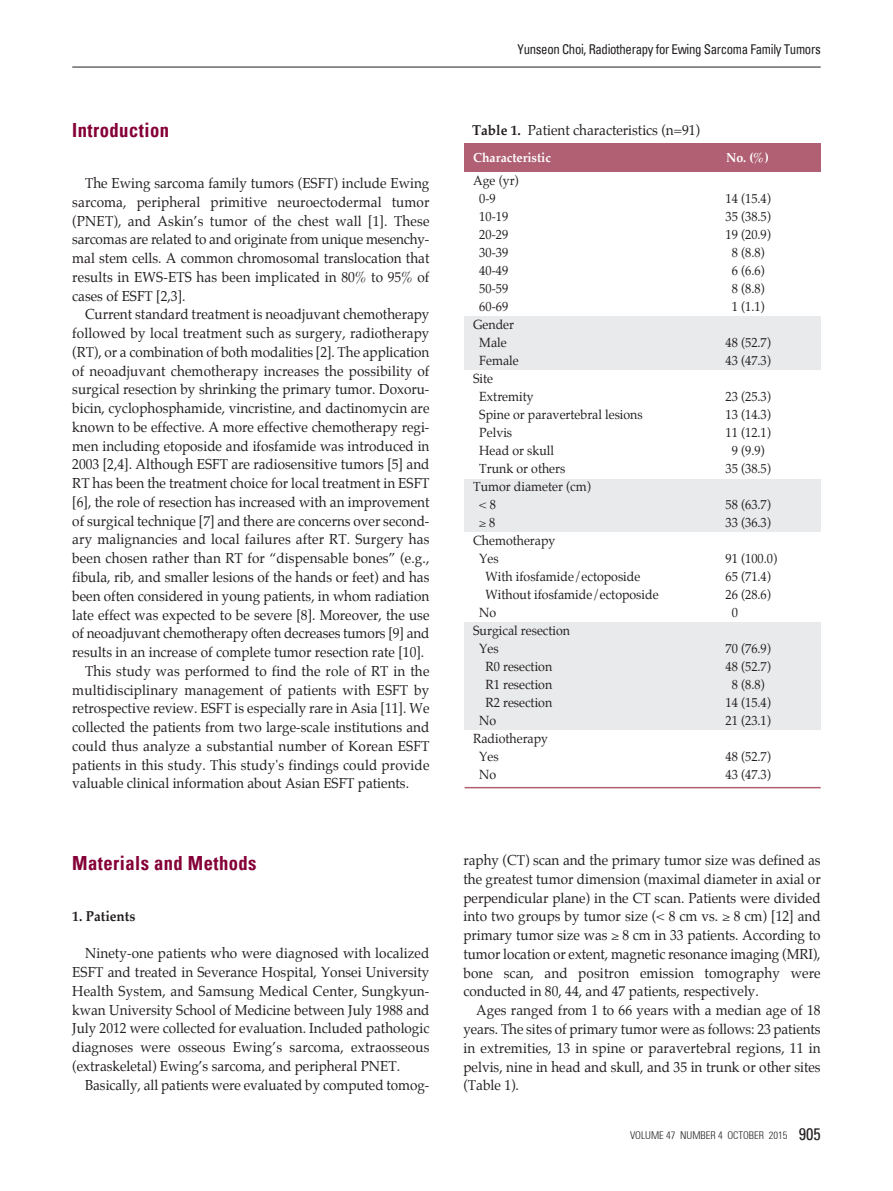
<style>
.page{position:relative;width:893px;height:1191px;background:#fff}
.page>*{position:absolute;margin:0;border:0;box-sizing:border-box;transform-origin:0 0}
.t1{font:700 condensed 19.5px "Univers";letter-spacing:.025em;color:#840037;scale:.95 1}
.t2{font:14.25px/18.8px "Palatino";color:#231f20;text-align:justify;scale:.95 1}
.t3{font:700 14.25px "Palatino";color:#231f20;scale:.95 1}
.t4{font:condensed 13.5px "Univers";letter-spacing:-.025em;color:#231f20;scale:.95 1}
.t5{font:13.05px/18px "Palatino";color:#231f20;scale:.95 1}
.t6{font:700 13.05px "Palatino";color:#fff;scale:.95 1}
.t7{font:300 condensed 10.5px "Univers";color:#231f20}
.s1{font-weight:700}
.s2{color:#fff}
.s3{font-weight:400;font-size:16.5px}
</style>
<div class="page">
<hr style="left:72px;top:67px;width:749px;height:1px;background:#231f20">
<div style="left:465px;top:144px;width:356px;height:28px;background:#b06072"></div>
<div style="left:465px;top:316px;width:356px;height:54px;background:#e9eaeb"></div>
<div style="left:465px;top:479px;width:356px;height:52px;background:#e9eaeb"></div>
<div style="left:465px;top:622px;width:356px;height:108px;background:#e9eaeb"></div>
<hr style="left:465px;top:787px;width:356px;height:1px;background:#b06072">
<h1 class="t1" style="left:72px;top:118px;width:103px">Introduction</h1>
<p class="t2" style="left:72px;top:175px;width:377px;text-indent:13px">The Ewing sarcoma family tumors (ESFT) include Ewing sarcoma, peripheral primitive neuroectodermal tumor (PNET), and Askin’s tumor of the chest wall [1]. These sarcomas are related to and originate from unique mesenchy&shy;mal stem cells. A common chromosomal translocation that results in EWS-ETS has been implicated in 80% to 95% of cases of ESFT [2,3].</p>
<p class="t2" style="left:85px;top:306px;width:364px">Current standard treatment is neoadjuvant chemotherapy</p>
<p class="t2" style="left:72px;top:325px;width:377px">followed by local treatment such as surgery, radiotherapy</p>
<p class="t2" style="left:72px;top:344px;width:377px">(RT), or a combination of both modalities [2]. The application</p>
<p class="t2" style="left:72px;top:362px;width:377px">of neoadjuvant chemotherapy increases the possibility of</p>
<p class="t2" style="left:72px;top:381px;width:377px">surgical resection by shrinking the primary tumor. Doxoru-</p>
<p class="t2" style="left:72px;top:400px;width:377px">bicin, cyclophosphamide, vincristine, and dactinomycin are</p>
<p class="t2" style="left:72px;top:419px;width:377px">known to be effective. A more effective chemotherapy regi-</p>
<p class="t2" style="left:72px;top:437px;width:377px">men including etoposide and ifosfamide was introduced in</p>
<p class="t2" style="left:72px;top:456px;width:377px">2003 [2,4]. Although ESFT are radiosensitive tumors [5] and</p>
<p class="t2" style="left:72px;top:475px;width:377px">RT has been the treatment choice for local treatment in ESFT</p>
<p class="t2" style="left:72px;top:494px;width:377px">[6], the role of resection has increased with an improvement</p>
<p class="t2" style="left:72px;top:512px;width:377px">of surgical technique [7] and there are concerns over second-</p>
<p class="t2" style="left:72px;top:531px;width:377px">ary malignancies and local failures after RT. Surgery has</p>
<p class="t2" style="left:72px;top:550px;width:377px">been chosen rather than RT for “dispensable bones” (e.g.,</p>
<p class="t2" style="left:72px;top:569px;width:377px">fibula, rib, and smaller lesions of the hands or feet) and has</p>
<p class="t2" style="left:72px;top:587px;width:377px">been often considered in young patients, in whom radiation</p>
<p class="t2" style="left:72px;top:606px;width:377px">late effect was expected to be severe [8]. Moreover, the use</p>
<p class="t2" style="left:72px;top:625px;width:377px">of neoadjuvant chemotherapy often decreases tumors [9] and</p>
<p class="t2" style="left:72px;top:644px;width:372px">results in an increase of complete tumor resection rate [10].</p>
<p class="t2" style="left:85px;top:662px;width:364px">This study was performed to find the role of RT in the</p>
<p class="t2" style="left:72px;top:681px;width:377px">multidisciplinary management of patients with ESFT by</p>
<p class="t2" style="left:72px;top:700px;width:377px">retrospective review. ESFT is especially rare in Asia [11]. We</p>
<p class="t2" style="left:72px;top:719px;width:377px">collected the patients from two large-scale institutions and</p>
<p class="t2" style="left:72px;top:737px;width:377px">could thus analyze a substantial number of Korean ESFT</p>
<p class="t2" style="left:72px;top:756px;width:377px">patients in this study. This study's findings could provide</p>
<p class="t2" style="left:72px;top:775px;width:356px">valuable clinical information about Asian ESFT patients.</p>
<h1 class="t1" style="left:72px;top:851px;width:195px">Materials and Methods</h1>
<p class="t3" style="left:72px;top:909px;width:68px">1. Patients</p>
<p class="t2" style="left:72px;top:945px;width:378px;text-indent:13px">Ninety-one patients who were diagnosed with localized ESFT and treated in Severance Hospital, Yonsei University Health System, and Samsung Medical Center, Sungkyun&shy;kwan University School of Medicine between July 1988 and July 2012 were collected for evaluation. Included pathologic diagnoses were osseous Ewing’s sarcoma, extraosseous (extraskeletal) Ewing’s sarcoma, and peripheral PNET.</p>
<p class="t2" style="left:85px;top:1076px;width:364px">Basically, all patients were evaluated by computed tomog-</p>
<p class="t4" style="left:518px;top:41px;width:320px">Yunseon Choi, Radiotherapy for Ewing Sarcoma Family Tumors</p>
<p class="t2" style="left:472px;top:122px;width:241px"><span class="s1">Table 1.</span> Patient characteristics (n=91)</p>
<p class="t6" style="left:473px;top:152px;width:83px">Characteristic</p>
<p class="t6" style="left:726px;top:152px;width:46px">No. (%)</p>
<p class="t5" style="left:479px;top:172px;width:43px;text-indent:-6px">Age (yr)<br>0-9</p>
<p class="t5" style="left:725px;top:190px;width:49px">14 (15.4)</p>
<p class="t5" style="left:479px;top:208px;width:32px">10-19</p>
<p class="t5" style="left:725px;top:208px;width:49px">35 (38.5)</p>
<p class="t5" style="left:479px;top:226px;width:32px">20-29</p>
<p class="t5" style="left:725px;top:226px;width:49px">19 (20.9)</p>
<p class="t5" style="left:479px;top:244px;width:32px">30-39</p>
<p class="t5" style="left:732px;top:244px;width:36px">8 (8.8)</p>
<p class="t5" style="left:479px;top:262px;width:32px">40-49</p>
<p class="t5" style="left:732px;top:262px;width:36px">6 (6.6)</p>
<p class="t5" style="left:479px;top:280px;width:32px">50-59</p>
<p class="t5" style="left:732px;top:280px;width:36px">8 (8.8)</p>
<p class="t5" style="left:479px;top:298px;width:32px">60-69</p>
<p class="t5" style="left:732px;top:298px;width:36px">1 (1.1)</p>
<p class="t5" style="left:473px;top:316px;width:45px;text-align:center">Gender<br>Male</p>
<p class="t5" style="left:725px;top:334px;width:49px">48 (52.7)</p>
<p class="t5" style="left:479px;top:352px;width:43px">Female</p>
<p class="t5" style="left:725px;top:352px;width:49px">43 (47.3)</p>
<p class="t5" style="left:479px;top:370px;width:59px;text-indent:-6px">Site<br>Extremity</p>
<p class="t5" style="left:725px;top:388px;width:49px">23 (25.3)</p>
<p class="t5" style="left:479px;top:406px;width:174px">Spine or paravertebral lesions</p>
<p class="t5" style="left:725px;top:406px;width:49px">13 (14.3)</p>
<p class="t5" style="left:479px;top:424px;width:36px">Pelvis</p>
<p class="t5" style="left:725px;top:424px;width:49px">11 (12.1)</p>
<p class="t5" style="left:479px;top:442px;width:80px">Head or skull</p>
<p class="t5" style="left:732px;top:442px;width:36px">9 (9.9)</p>
<p class="t5" style="left:479px;top:460px;width:92px">Trunk or others</p>
<p class="t5" style="left:725px;top:460px;width:49px">35 (38.5)</p>
<p class="t5" style="left:479px;top:478px;width:119px;text-indent:-6px">Tumor diameter (cm) &lt;8</p>
<p class="t5" style="left:725px;top:496px;width:49px">58 (63.7)</p>
<p class="t5" style="left:479px;top:514px;width:18px">!8</p>
<p class="t5" style="left:725px;top:514px;width:49px">33 (36.3)</p>
<p class="t5" style="left:479px;top:532px;width:82px;text-indent:-6px">Chemotherapy<br>Yes</p>
<p class="t5" style="left:725px;top:550px;width:56px">91 (100.0)</p>
<p class="t5" style="left:485px;top:568px;width:165px">With ifosfamide/ectoposide</p>
<p class="t5" style="left:725px;top:568px;width:49px">65 (71.4)</p>
<p class="t5" style="left:485px;top:586px;width:184px">Without ifosfamide/ectoposide</p>
<p class="t5" style="left:725px;top:586px;width:49px">26 (28.6)</p>
<p class="t5" style="left:479px;top:604px;width:19px">No</p>
<p class="t5" style="left:732px;top:604px;width:16px">0<span class="s2">(</span></p>
<p class="t5" style="left:479px;top:622px;width:97px;text-indent:-6px">Surgical resection<br>Yes</p>
<p class="t5" style="left:725px;top:640px;width:49px">70 (76.9)</p>
<p class="t5" style="left:485px;top:658px;width:72px">R0 resection</p>
<p class="t5" style="left:725px;top:658px;width:49px">48 (52.7)</p>
<p class="t5" style="left:485px;top:676px;width:72px">R1 resection</p>
<p class="t5" style="left:732px;top:676px;width:36px">8 (8.8)</p>
<p class="t5" style="left:485px;top:694px;width:72px">R2 resection</p>
<p class="t5" style="left:725px;top:694px;width:49px">14 (15.4)</p>
<p class="t5" style="left:479px;top:712px;width:19px">No</p>
<p class="t5" style="left:725px;top:712px;width:49px">21 (23.1)</p>
<p class="t5" style="left:479px;top:730px;width:74px;text-indent:-6px">Radiotherapy<br>Yes</p>
<p class="t5" style="left:725px;top:748px;width:49px">48 (52.7)</p>
<p class="t5" style="left:479px;top:766px;width:19px">No</p>
<p class="t5" style="left:725px;top:766px;width:49px">43 (47.3)</p>
<p class="t2" style="left:463px;top:852px;width:377px">raphy (CT) scan and the primary tumor size was defined as the greatest tumor dimension (maximal diameter in axial or perpendicular plane) in the CT scan. Patients were divided into two groups by tumor size (&lt; 8 cm vs. ! 8 cm) [12] and primary tumor size was ! 8 cm in 33 patients. According to tumor location or extent, magnetic resonance imaging (MRI), bone scan, and positron emission tomography were conducted in 80, 44, and 47 patients, respectively.</p>
<p class="t2" style="left:463px;top:1002px;width:377px;text-indent:13px">Ages ranged from 1 to 66 years with a median age of 18 years. The sites of primary tumor were as follows: 23 patients in extremities, 13 in spine or paravertebral regions, 11 in pelvis, nine in head and skull, and 35 in trunk or other sites (Table 1).</p>
<p class="t7" style="left:630px;top:1129px;width:192px">VOLUME 47 NUMBER 4 OCTOBER 2015 <span class="s3">905</span></p>
</div>
